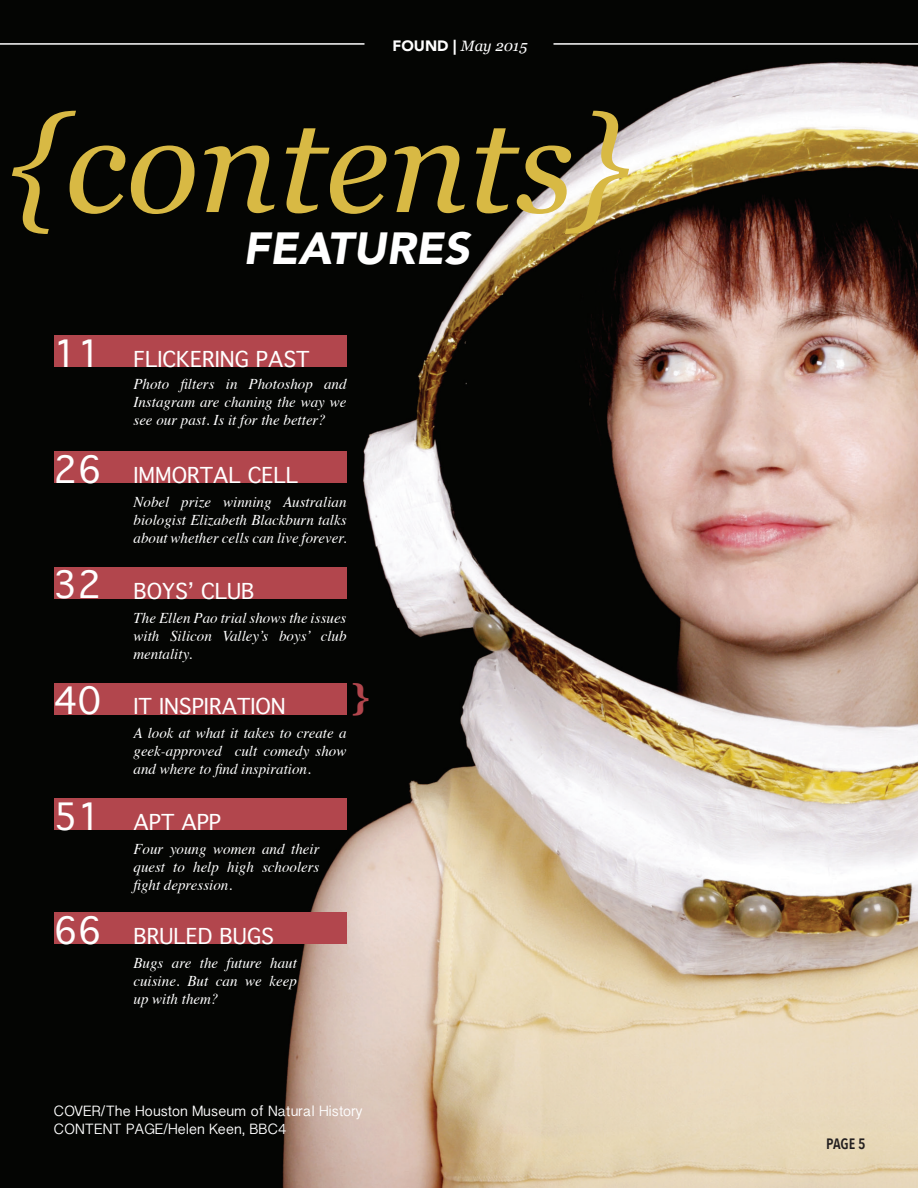
<style>
.page{position:relative;width:918px;height:1188px;background:#fff}
.page>*{position:absolute;margin:0;border:0;box-sizing:border-box;transform-origin:0 0}
.t1{font:italic 135px "Georgia";color:#d8b944}
.t2{font:italic 900 45px "Avenir";color:#fff}
.t3{font:36px "Geneva";color:#fff}
.t4{font:700 36px "Georgia";color:#b2464d}
.t5{font:21px "Geneva";color:#fff}
.t6{font:italic 15px/18px "Times";color:#fff;text-align:justify}
.t7{font:15px/18px "Khmer Sangam MN";color:#fff}
.t8{font:italic 15px "Georgia";color:#fff}
.t9{font:600 15px "Avenir Next Condensed";color:#231f20}
.s1{font-family:"Avenir";font-weight:900;font-style:normal}
</style>
<div class="page">
<img style="left:0;top:0;width:918px;height:1188px">
<div style="left:54px;top:335px;width:292px;height:32px;background:#b2464d"></div>
<div style="left:54px;top:451px;width:292px;height:32px;background:#b2464d"></div>
<div style="left:54px;top:567px;width:292px;height:31px;background:#b2464d"></div>
<div style="left:54px;top:683px;width:292px;height:31px;background:#b2464d"></div>
<div style="left:54px;top:799px;width:292px;height:31px;background:#b2464d"></div>
<div style="left:54px;top:912px;width:292px;height:32px;background:#b2464d"></div>
<hr style="left:0;top:43px;width:364px;height:2px;background:#fff">
<hr style="left:554px;top:43px;width:364px;height:2px;background:#fff">
<p class="t8" style="left:393px;top:35px;width:136px"><span class="s1">FOUND |</span> May 2015</p>
<h1 class="t1" style="left:7px;top:67px;width:626px">{contents}</h1>
<h2 class="t2" style="left:243px;top:211px;width:228px">FEATURES</h2>
<h3 class="t3" style="left:54px;top:333px;width:50px">11</h3>
<h3 class="t3" style="left:54px;top:449px;width:50px">26</h3>
<h3 class="t3" style="left:54px;top:565px;width:50px">32</h3>
<h3 class="t3" style="left:54px;top:681px;width:50px">40</h3>
<h3 class="t3" style="left:54px;top:796px;width:50px">51</h3>
<h3 class="t3" style="left:54px;top:910px;width:50px">66</h3>
<h3 class="t5" style="left:134px;top:347px;width:178px">FLICKERING PAST</h3>
<p class="t6" style="left:134px;top:374px;width:215px">Photo filters in Photoshop and Instagram are chaning the way we see our past. Is it for the better?</p>
<h3 class="t5" style="left:134px;top:463px;width:166px">IMMORTAL CELL</h3>
<p class="t6" style="left:134px;top:492px;width:215px">Nobel prize winning Australian biologist Elizabeth Blackburn talks about whether cells can live forever.</p>
<h3 class="t5" style="left:134px;top:579px;width:122px">BOYS’ CLUB</h3>
<p class="t6" style="left:134px;top:608px;width:215px">The Ellen Pao trial shows the issues with Silicon Valley’s boys’ club mentality.</p>
<h3 class="t5" style="left:134px;top:695px;width:154px">IT INSPIRATION</h3>
<h3 class="t4" style="left:352px;top:670px;width:19px">}</h3>
<p class="t6" style="left:134px;top:723px;width:214px">A look at what it takes to create a geek-approved cult comedy show and where to find inspiration.</p>
<h3 class="t5" style="left:134px;top:811px;width:89px">APT APP</h3>
<p class="t6" style="left:134px;top:839px;width:188px">Four young women and their quest to help high schoolers fight depression.</p>
<h3 class="t5" style="left:134px;top:924px;width:142px">BRULED BUGS</h3>
<p class="t6" style="left:134px;top:953px;width:165px">Bugs are the future haut cuisine. But can we keep up with them?</p>
<p class="t7" style="left:54px;top:1102px;width:310px">COVER/The Houston Museum of Natural History<br>CONTENT PAGE/Helen Keen, BBC4</p>
<p class="t9" style="left:826px;top:1131px;width:41px">PAGE 5</p>
</div>
